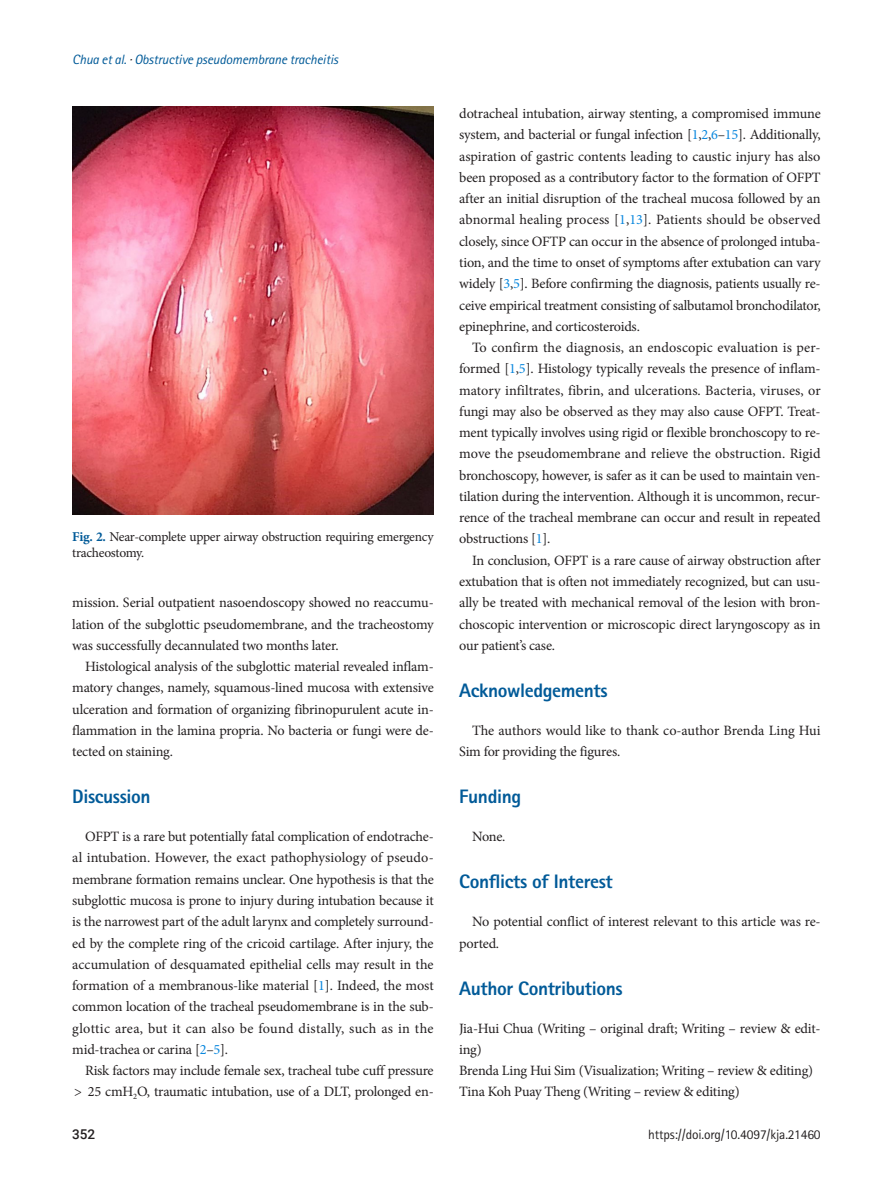
<style>
.page{position:relative;width:893px;height:1191px;background:#fff}
.page>*{position:absolute;margin:0;border:0;box-sizing:border-box;transform-origin:0 0}
.body-title{font:800 19.5px "Rotis Sans Serif Std";letter-spacing:-.02em;color:#015a98}
.body{font:14.25px/21.3px "Minion Pro";letter-spacing:-.015em;color:#231f20;text-align:justify}
.fig-caption{font:13.5px/16.5px "Minion Pro";letter-spacing:-.02em;color:#231f20}
.t1{font:italic 13.5px "Rotis Sans Serif Std";letter-spacing:-.01em;color:#015a98}
.t2{font:13.5px "Rotis Sans Serif Std";letter-spacing:-.01em;color:#231f20}
.t3{font:500 13.5px "Roboto";color:#231f20}
.s1{color:#231f20}
.s2{font-weight:700;color:#015a98}
.s3{color:#0b88de}
</style>
<div class="page">
<img style="left:72px;top:106px;width:362px;height:408px">
<p class="t1" style="left:72px;top:51px;width:267px">Chua et al. <span class="s1">·</span> Obstructive pseudomembrane tracheitis</p>
<p class="fig-caption" style="left:72px;top:528px;width:363px"><span class="s2">Fig. 2.</span> Near-complete upper airway obstruction requiring emergency tracheostomy.</p>
<p class="body" style="left:72px;top:592px;width:363px">mission. Serial outpatient nasoendoscopy showed no reaccumu&shy;lation of the subglottic pseudomembrane, and the tracheostomy was successfully decannulated two months later.</p>
<p class="body" style="left:72px;top:656px;width:363px;text-indent:13px">Histological analysis of the subglottic material revealed inflam&shy;matory changes, namely, squamous-lined mucosa with extensive ulceration and formation of organizing fibrinopurulent acute in&shy;flammation in the lamina propria. No bacteria or fungi were de&shy;tected on staining.</p>
<p class="body-title" style="left:72px;top:784px;width:80px">Discussion</p>
<p class="body" style="left:72px;top:826px;width:363px;text-indent:13px">OFPT is a rare but potentially fatal complication of endotrache&shy;al intubation. However, the exact pathophysiology of pseudo&shy;membrane formation remains unclear. One hypothesis is that the subglottic mucosa is prone to injury during intubation because it is the narrowest part of the adult larynx and completely surround&shy;ed by the complete ring of the cricoid cartilage. After injury, the accumulation of desquamated epithelial cells may result in the formation of a membranous-like material [<span class="s3">1</span>]. Indeed, the most common location of the tracheal pseudomembrane is in the sub&shy;glottic area, but it can also be found distally, such as in the mid-trachea or carina [<span class="s3">2</span>–<span class="s3">5</span>].</p>
<p class="body" style="left:74px;top:1060px;width:361px;text-align:right">Risk factors may include female sex, tracheal tube cuff pressure &gt; 25 cmH<sub>2</sub>O, traumatic intubation, use of a DLT, prolonged en-</p>
<p class="body" style="left:459px;top:103px;width:363px">dotracheal intubation, airway stenting, a compromised immune system, and bacterial or fungal infection [<span class="s3">1</span>,<span class="s3">2</span>,<span class="s3">6</span>–<span class="s3">15</span>]. Additionally, aspiration of gastric contents leading to caustic injury has also been proposed as a contributory factor to the formation of OFPT after an initial disruption of the tracheal mucosa followed by an abnormal healing process [<span class="s3">1</span>,<span class="s3">13</span>]. Patients should be observed closely, since OFTP can occur in the absence of prolonged intuba&shy;tion, and the time to onset of symptoms after extubation can vary widely [<span class="s3">3</span>,<span class="s3">5</span>]. Before confirming the diagnosis, patients usually re&shy;ceive empirical treatment consisting of salbutamol bronchodilator, epinephrine, and corticosteroids.</p>
<p class="body" style="left:459px;top:337px;width:363px;text-indent:13px">To confirm the diagnosis, an endoscopic evaluation is per&shy;formed [<span class="s3">1</span>,<span class="s3">5</span>]. Histology typically reveals the presence of inflam&shy;matory infiltrates, fibrin, and ulcerations. Bacteria, viruses, or fungi may also be observed as they may also cause OFPT. Treat&shy;ment typically involves using rigid or flexible bronchoscopy to re&shy;move the pseudomembrane and relieve the obstruction. Rigid bronchoscopy, however, is safer as it can be used to maintain ven&shy;tilation during the intervention. Although it is uncommon, recur&shy;rence of the tracheal membrane can occur and result in repeated obstructions [<span class="s3">1</span>].</p>
<p class="body" style="left:459px;top:549px;width:363px;text-indent:13px">In conclusion, OFPT is a rare cause of airway obstruction after extubation that is often not immediately recognized, but can usu&shy;ally be treated with mechanical removal of the lesion with bron&shy;choscopic intervention or microscopic direct laryngoscopy as in our patient’s case.</p>
<p class="body-title" style="left:459px;top:678px;width:150px">Acknowledgements</p>
<p class="body" style="left:459px;top:719px;width:363px;text-indent:13px">The authors would like to thank co-author Brenda Ling Hui<br>Sim for providing the figures.</p>
<p class="body-title" style="left:459px;top:784px;width:63px">Funding</p>
<p class="body" style="left:472px;top:826px;width:35px">None.</p>
<p class="body-title" style="left:459px;top:869px;width:155px">Conflicts of Interest</p>
<p class="body" style="left:459px;top:911px;width:363px;text-indent:13px">No potential conflict of interest relevant to this article was re&shy;ported.</p>
<p class="body-title" style="left:459px;top:975px;width:165px">Author Contributions</p>
<p class="body" style="left:459px;top:1017px;width:363px">Jia-Hui Chua (Writing – original draft; Writing – review &amp; edit&shy;ing)</p>
<p class="body" style="left:459px;top:1060px;width:355px">Brenda Ling Hui Sim (Visualization; Writing – review &amp; editing)</p>
<p class="body" style="left:459px;top:1081px;width:282px">Tina Koh Puay Theng (Writing – review &amp; editing)</p>
<p class="t3" style="left:72px;top:1124px;width:25px">352</p>
<p class="t2" style="left:648px;top:1126px;width:174px">https://doi.org/10.4097/kja.21460</p>
</div>
